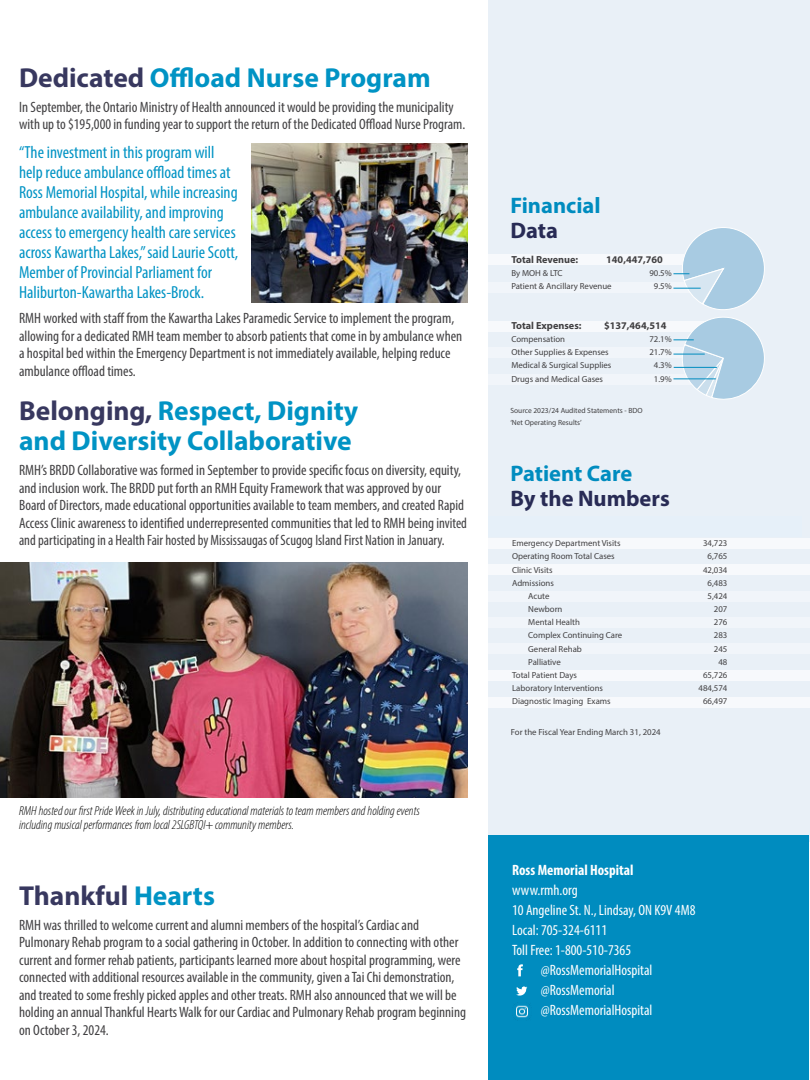
<style>
.page{position:relative;width:810px;height:1080px;background:#fff}
.page>*{position:absolute;margin:0;border:0;box-sizing:border-box;transform-origin:0 0}
.t1{font:700 27.5px/30px "Myriad Pro";color:#0093c4}
.t2{font:700 27.5px "Myriad Pro";color:#38385f}
.t3{font:700 22.5px "Myriad Pro";color:#008cbf}
.t4{font:700 22.5px "Myriad Pro";color:#282b55}
.t5{font:condensed 17.5px/20px "Myriad Pro";color:#0093c4}
.t6{font:condensed 15px/17.5px "Myriad Pro";color:#414042}
.t7{font:condensed 15px "Myriad Pro";color:#fff}
.t8{font:700 condensed 15px "Myriad Pro";color:#fff}
.t9{font:italic 13.12px/13.8px "Myriad Variable Concept";color:#000}
.t10{font:700 13px "Futura BT";color:#fff;scale:.95 1}
.t11{font:700 10.25px "Myriad Pro";color:#414042}
.t12{font:8.75px "Myriad Pro";color:#414042}
.t13{font:7.5px/11.2px "Myriad Pro";color:#414042}
.s1{color:#38385f}
.s2{color:#0093c4}
</style>
<div class="page">
<div style="left:489px;top:0;width:321px;height:841px;background:#e9f0f7"></div>
<img style="left:0;top:562px;width:467px;height:236px">
<div style="left:489px;top:836px;width:320px;height:244px;background:#008cbf"></div>
<img style="left:252px;top:143px;width:216px;height:159px">
<svg style="left:517px;top:964px;width:6px;height:12px"></svg>
<svg style="left:516px;top:986px;width:11px;height:10px"></svg>
<img style="left:514px;top:1004px;width:16px;height:16px">
<div style="left:488px;top:517px;width:314px;height:20px;background:#e6f0f9"></div>
<div style="left:477px;top:538px;width:333px;height:11px;background:#f7f9fc"></div>
<div style="left:477px;top:564px;width:333px;height:11px;background:#f7f9fc"></div>
<div style="left:477px;top:617px;width:333px;height:11px;background:#f1f5fa"></div>
<div style="left:477px;top:591px;width:333px;height:11px;background:#f1f5fa"></div>
<div style="left:478px;top:643px;width:332px;height:11px;background:#f1f5fa"></div>
<div style="left:477px;top:670px;width:333px;height:11px;background:#f7f9fc"></div>
<div style="left:477px;top:697px;width:333px;height:11px;background:#f7f9fc"></div>
<div style="left:477px;top:254px;width:272px;height:11px;background:#f7f9fc"></div>
<div style="left:477px;top:282px;width:272px;height:11px;background:#f1f5fa"></div>
<div style="left:477px;top:347px;width:272px;height:11px;background:#f1f5fa"></div>
<div style="left:477px;top:374px;width:272px;height:11px;background:#f1f5fa"></div>
<div style="left:477px;top:321px;width:248px;height:11px;background:#f7f9fc"></div>
<svg style="left:673px;top:227px;width:92px;height:173px"></svg>
<h1 class="t1" style="left:19px;top:62px;width:413px"><span class="s1">Dedicated</span> Offload Nurse Program</h1>
<p class="t6" style="left:19px;top:98px;width:448px">In September, the Ontario Ministry of Health announced it would be providing the municipality with up to $195,000 in funding year to support the return of the Dedicated Offload Nurse Program.</p>
<p class="t5" style="left:19px;top:142px;width:221px">“The investment in this program will help reduce ambulance offload times at Ross Memorial Hospital, while increasing ambulance availability, and improving access to emergency health care services across Kawartha Lakes,” said Laurie Scott, Member of Provincial Parliament for Haliburton-Kawartha Lakes-Brock.</p>
<p class="t6" style="left:19px;top:309px;width:445px">RMH worked with staff from the Kawartha Lakes Paramedic Service to implement the program, allowing for a dedicated RMH team member to absorb patients that come in by ambulance when a hospital bed within the Emergency Department is not immediately available, helping reduce ambulance offload times.</p>
<h1 class="t1" style="left:19px;top:395px;width:341px"><span class="s1">Belonging,</span> Respect, Dignity and Diversity Collaborative</h1>
<p class="t6" style="left:19px;top:461px;width:449px">RMH’s BRDD Collaborative was formed in September to provide specific focus on diversity, equity, and inclusion work. The BRDD put forth an RMH Equity Framework that was approved by our Board of Directors, made educational opportunities available to team members, and created Rapid Access Clinic awareness to identified underrepresented communities that led to RMH being invited and participating in a Health Fair hosted by Mississaugas of Scugog Island First Nation in January.</p>
<p class="t9" style="left:19px;top:804px;width:402px">RMH hosted our first Pride Week in July, distributing educational materials to team members and holding events including musical performances from local 2SLGBTQI+ community members.</p>
<h1 class="t2" style="left:19px;top:878px;width:197px">Thankful <span class="s2">Hearts</span></h1>
<p class="t6" style="left:19px;top:916px;width:449px">RMH was thrilled to welcome current and alumni members of the hospital’s Cardiac and Pulmonary Rehab program to a social gathering in October. In addition to connecting with other current and former rehab patients, participants learned more about hospital programming, were connected with additional resources available in the community, given a Tai Chi demonstration, and treated to some freshly picked apples and other treats. RMH also announced that we will be holding an annual Thankful Hearts Walk for our Cardiac and Pulmonary Rehab program beginning on October 3, 2024.</p>
<h2 class="t3" style="left:510px;top:190px;width:92px">Financial</h2>
<h2 class="t4" style="left:510px;top:215px;width:49px">Data</h2>
<p class="t11" style="left:511px;top:253px;width:68px">Total Revenue:</p>
<p class="t11" style="left:606px;top:253px;width:58px">140,447,760</p>
<p class="t12" style="left:511px;top:268px;width:53px">By MOH &amp; LTC</p>
<p class="t12" style="left:649px;top:268px;width:24px">90.5%</p>
<p class="t12" style="left:511px;top:281px;width:102px">Patient &amp; Ancillary Revenue</p>
<p class="t12" style="left:654px;top:281px;width:19px">9.5%</p>
<p class="t11" style="left:511px;top:319px;width:72px">Total Expenses:</p>
<p class="t11" style="left:604px;top:319px;width:64px">$137,464,514</p>
<p class="t12" style="left:511px;top:334px;width:55px">Compensation</p>
<p class="t12" style="left:649px;top:334px;width:24px">72.1%</p>
<p class="t12" style="left:511px;top:347px;width:99px">Other Supplies &amp; Expenses</p>
<p class="t12" style="left:649px;top:347px;width:24px">21.7%</p>
<p class="t12" style="left:511px;top:360px;width:102px">Medical &amp; Surgical Supplies</p>
<p class="t12" style="left:654px;top:360px;width:19px">4.3%</p>
<p class="t12" style="left:511px;top:373px;width:93px">Drugs and Medical Gases</p>
<p class="t12" style="left:654px;top:373px;width:19px">1.9%</p>
<p class="t13" style="left:510px;top:405px;width:134px">Source 2023/24 Audited Statements - BDO ‘Net Operating Results’</p>
<h2 class="t3" style="left:510px;top:459px;width:123px">Patient Care</h2>
<h2 class="t4" style="left:510px;top:484px;width:161px">By the Numbers</h2>
<p class="t12" style="left:512px;top:538px;width:110px">Emergency Department Visits</p>
<p class="t12" style="left:703px;top:538px;width:26px">34,723</p>
<p class="t12" style="left:512px;top:551px;width:104px">Operating Room Total Cases</p>
<p class="t12" style="left:708px;top:551px;width:21px">6,765</p>
<p class="t12" style="left:512px;top:564px;width:42px">Clinic Visits</p>
<p class="t12" style="left:703px;top:564px;width:26px">42,034</p>
<p class="t12" style="left:512px;top:577px;width:43px">Admissions</p>
<p class="t12" style="left:708px;top:577px;width:21px">6,483</p>
<p class="t12" style="left:528px;top:591px;width:23px">Acute</p>
<p class="t12" style="left:708px;top:591px;width:21px">5,424</p>
<p class="t12" style="left:528px;top:604px;width:36px">Newborn</p>
<p class="t12" style="left:714px;top:604px;width:15px">207</p>
<p class="t12" style="left:528px;top:617px;width:53px">Mental Health</p>
<p class="t12" style="left:714px;top:617px;width:15px">276</p>
<p class="t12" style="left:528px;top:630px;width:96px">Complex Continuing Care</p>
<p class="t12" style="left:714px;top:630px;width:15px">283</p>
<p class="t12" style="left:528px;top:643px;width:55px">General Rehab</p>
<p class="t12" style="left:714px;top:643px;width:15px">245</p>
<p class="t12" style="left:528px;top:657px;width:34px">Palliative</p>
<p class="t12" style="left:718px;top:657px;width:11px">48</p>
<p class="t12" style="left:512px;top:670px;width:66px">Total Patient Days</p>
<p class="t12" style="left:703px;top:670px;width:26px">65,726</p>
<p class="t12" style="left:512px;top:683px;width:92px">Laboratory Interventions</p>
<p class="t12" style="left:699px;top:683px;width:30px">484,574</p>
<p class="t12" style="left:512px;top:696px;width:100px">Diagnostic Imaging Exams</p>
<p class="t12" style="left:703px;top:696px;width:26px">66,497</p>
<p class="t12" style="left:511px;top:726px;width:151px">For the Fiscal Year Ending March 31, 2024</p>
<p class="t8" style="left:512px;top:861px;width:123px">Ross Memorial Hospital</p>
<p class="t7" style="left:512px;top:881px;width:67px">www.rmh.org</p>
<p class="t7" style="left:512px;top:901px;width:185px">10 Angeline St. N., Lindsay, ON K9V 4M8</p>
<p class="t7" style="left:512px;top:921px;width:96px">Local: 705-324-6111</p>
<p class="t7" style="left:512px;top:941px;width:120px">Toll Free: 1-800-510-7365</p>
<p class="t7" style="left:541px;top:961px;width:113px">@RossMemorialHospital</p>
<p class="t7" style="left:541px;top:981px;width:75px">@RossMemorial</p>
<p class="t7" style="left:541px;top:1001px;width:113px">@RossMemorialHospital</p>
<p class="t10" style="left:557px;top:962px;width:13px">in</p>
<p class="t10" style="left:538px;top:983px;width:13px">in</p>
</div>
